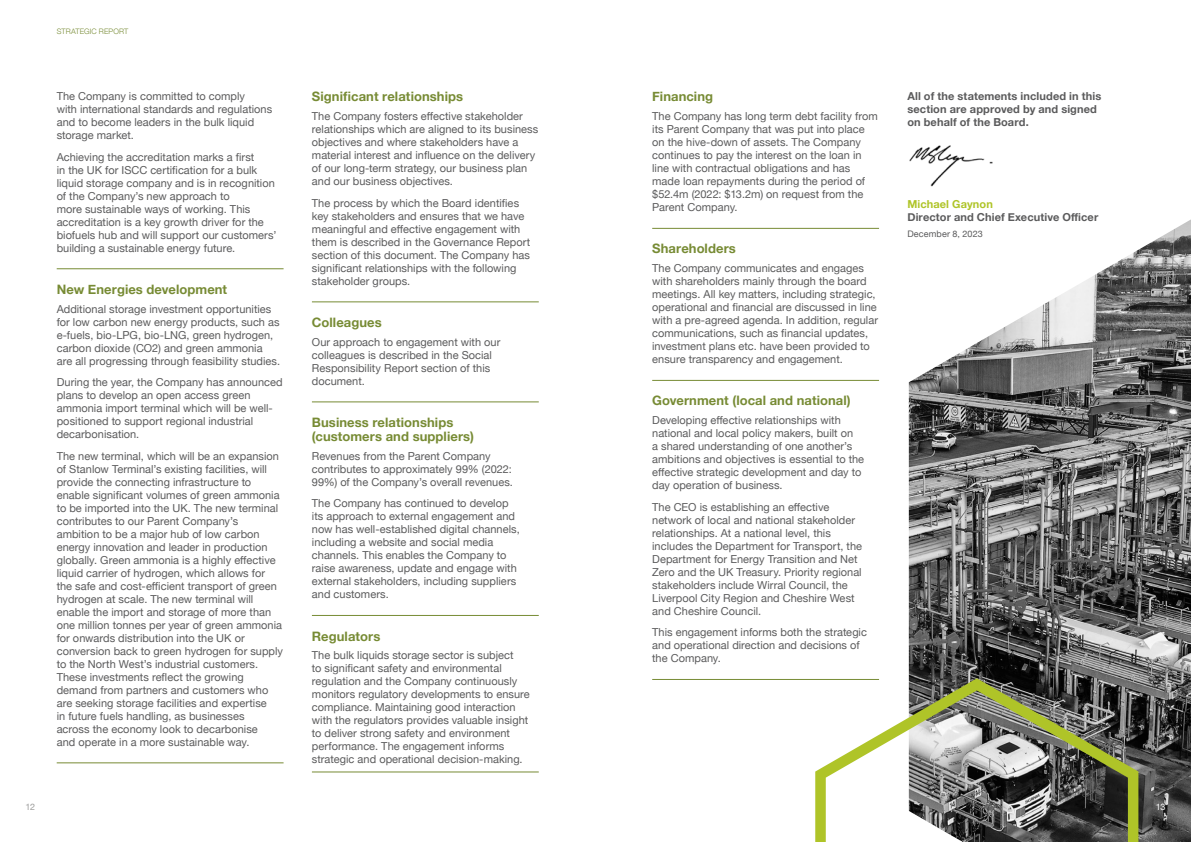
<style>
.page{position:relative;width:1191px;height:842px;background:#fff}
.page>*{position:absolute;margin:0;border:0;box-sizing:border-box;transform-origin:0 0}
.t1{font:700 13px/14px "Helvetica Neue";letter-spacing:.005em;color:#778b34}
.t2{font:11px/13px "Helvetica Neue";color:#5b5b5c}
.t3{font:700 11px/13px "Helvetica Neue";letter-spacing:.01em;color:#5b5b5c}
.t4{font:700 11px "Helvetica Neue";letter-spacing:.01em;color:#afc428}
.t5{font:9px "Helvetica Neue";letter-spacing:.015em;color:#5b5b5c}
.t6{font:9px "Helvetica Neue";color:#9d9d9c}
.t7{font:9px "Helvetica Neue";color:#fff}
.t8{font:300 7.5px "Helvetica Neue";letter-spacing:.015em;color:#778b34}
</style>
<div class="page">
<img style="left:909px;top:219px;width:282px;height:623px">
<svg style="left:815px;top:678px;width:323px;height:164px"></svg>
<hr style="left:57px;top:268px;width:226px;height:1px;background:#778b34">
<hr style="left:57px;top:763px;width:226px;height:1px;background:#778b34">
<hr style="left:312px;top:302px;width:227px;height:1px;background:#778b34">
<hr style="left:312px;top:402px;width:227px;height:1px;background:#778b34">
<hr style="left:312px;top:615px;width:227px;height:1px;background:#778b34">
<hr style="left:312px;top:772px;width:227px;height:1px;background:#778b34">
<hr style="left:652px;top:228px;width:227px;height:1px;background:#778b34">
<hr style="left:652px;top:380px;width:227px;height:1px;background:#778b34">
<hr style="left:652px;top:679px;width:227px;height:1px;background:#778b34">
<img style="left:909px;top:145px;width:84px;height:42px">
<p class="t8" style="left:57px;top:25px;width:73px">STRATEGIC REPORT</p>
<p class="t2" style="left:57px;top:90px;width:217px">The Company is committed to comply<br>with international standards and regulations and to become leaders in the bulk liquid storage market.</p>
<p class="t2" style="left:57px;top:151px;width:221px">Achieving the accreditation marks a first<br>in the UK for ISCC certification for a bulk liquid storage company and is in recognition of the Company’s new approach to<br>more sustainable ways of working. This accreditation is a key growth driver for the biofuels hub and will support our customers’ building a sustainable energy future.</p>
<p class="t1" style="left:57px;top:283px;width:172px">New Energies development</p>
<p class="t2" style="left:57px;top:303px;width:225px">Additional storage investment opportunities for low carbon new energy products, such as e-fuels, bio-LPG, bio-LNG, green hydrogen, carbon dioxide (CO2) and green ammonia are all progressing through feasibility studies.</p>
<p class="t2" style="left:57px;top:376px;width:227px">During the year, the Company has announced plans to develop an open access green ammonia import terminal which will be well&shy;positioned to support regional industrial decarbonisation.</p>
<p class="t2" style="left:57px;top:450px;width:228px">The new terminal, which will be an expansion of Stanlow Terminal’s existing facilities, will provide the connecting infrastructure to enable significant volumes of green ammonia to be imported into the UK. The new terminal contributes to our Parent Company’s ambition to be a major hub of low carbon energy innovation and leader in production globally. Green ammonia is a highly effective liquid carrier of hydrogen, which allows for the safe and cost-efficient transport of green hydrogen at scale. The new terminal will enable the import and storage of more than one million tonnes per year of green ammonia for onwards distribution into the UK or conversion back to green hydrogen for supply to the North West’s industrial customers.<br>These investments reflect the growing demand from partners and customers who are seeking storage facilities and expertise<br>in future fuels handling, as businesses<br>across the economy look to decarbonise<br>and operate in a more sustainable way.</p>
<p class="t1" style="left:312px;top:90px;width:153px">Significant relationships</p>
<p class="t2" style="left:312px;top:110px;width:228px">The Company fosters effective stakeholder relationships which are aligned to its business objectives and where stakeholders have a material interest and influence on the delivery of our long-term strategy, our business plan and our business objectives.</p>
<p class="t2" style="left:312px;top:197px;width:220px">The process by which the Board identifies key stakeholders and ensures that we have meaningful and effective engagement with them is described in the Governance Report section of this document. The Company has significant relationships with the following stakeholder groups.</p>
<p class="t1" style="left:312px;top:316px;width:71px">Colleagues</p>
<p class="t2" style="left:312px;top:336px;width:190px">Our approach to engagement with our colleagues is described in the Social<br>Responsibility Report section of this document.</p>
<p class="t1" style="left:312px;top:416px;width:164px">Business relationships (customers and suppliers)</p>
<p class="t2" style="left:312px;top:450px;width:202px">Revenues from the Parent Company contributes to approximately 99% (2022:<br>99%) of the Company’s overall revenues.</p>
<p class="t2" style="left:312px;top:497px;width:209px">The Company has continued to develop its approach to external engagement and now has well-established digital channels, including a website and social media channels. This enables the Company to raise awareness, update and engage with external stakeholders, including suppliers and customers.</p>
<p class="t1" style="left:312px;top:629px;width:70px">Regulators</p>
<p class="t2" style="left:312px;top:649px;width:219px">The bulk liquids storage sector is subject<br>to significant safety and environmental regulation and the Company continuously monitors regulatory developments to ensure compliance. Maintaining good interaction with the regulators provides valuable insight to deliver strong safety and environment performance. The engagement informs strategic and operational decision-making.</p>
<p class="t1" style="left:652px;top:90px;width:62px">Financing</p>
<p class="t2" style="left:652px;top:110px;width:227px">The Company has long term debt facility from its Parent Company that was put into place on the hive-down of assets. The Company continues to pay the interest on the loan in line with contractual obligations and has made loan repayments during the period of $52.4m (2022: $13.2m) on request from the Parent Company.</p>
<p class="t1" style="left:652px;top:242px;width:85px">Shareholders</p>
<p class="t2" style="left:652px;top:262px;width:227px">The Company communicates and engages with shareholders mainly through the board meetings. All key matters, including strategic, operational and financial are discussed in line with a pre-agreed agenda. In addition, regular communications, such as financial updates, investment plans etc. have been provided to ensure transparency and engagement.</p>
<p class="t1" style="left:652px;top:394px;width:200px">Government (local and national)</p>
<p class="t2" style="left:652px;top:414px;width:213px">Developing effective relationships with national and local policy makers, built on<br>a shared understanding of one another’s ambitions and objectives is essential to the effective strategic development and day to day operation of business.</p>
<p class="t2" style="left:652px;top:501px;width:211px">The CEO is establishing an effective network of local and national stakeholder relationships. At a national level, this includes the Department for Transport, the Department for Energy Transition and Net Zero and the UK Treasury. Priority regional stakeholders include Wirral Council, the Liverpool City Region and Cheshire West and Cheshire Council.</p>
<p class="t2" style="left:652px;top:626px;width:216px">This engagement informs both the strategic and operational direction and decisions of the Company.</p>
<p class="t3" style="left:907px;top:90px;width:195px">All of the statements included in this section are approved by and signed on behalf of the Board.</p>
<p class="t4" style="left:907px;top:195px;width:87px">Michael Gaynon</p>
<p class="t3" style="left:907px;top:211px;width:192px">Director and Chief Executive Officer</p>
<p class="t5" style="left:907px;top:227px;width:77px">December 8, 2023</p>
<p class="t6" style="left:26px;top:801px;width:11px">12</p>
<p class="t7" style="left:1155px;top:801px;width:11px">13</p>
</div>
